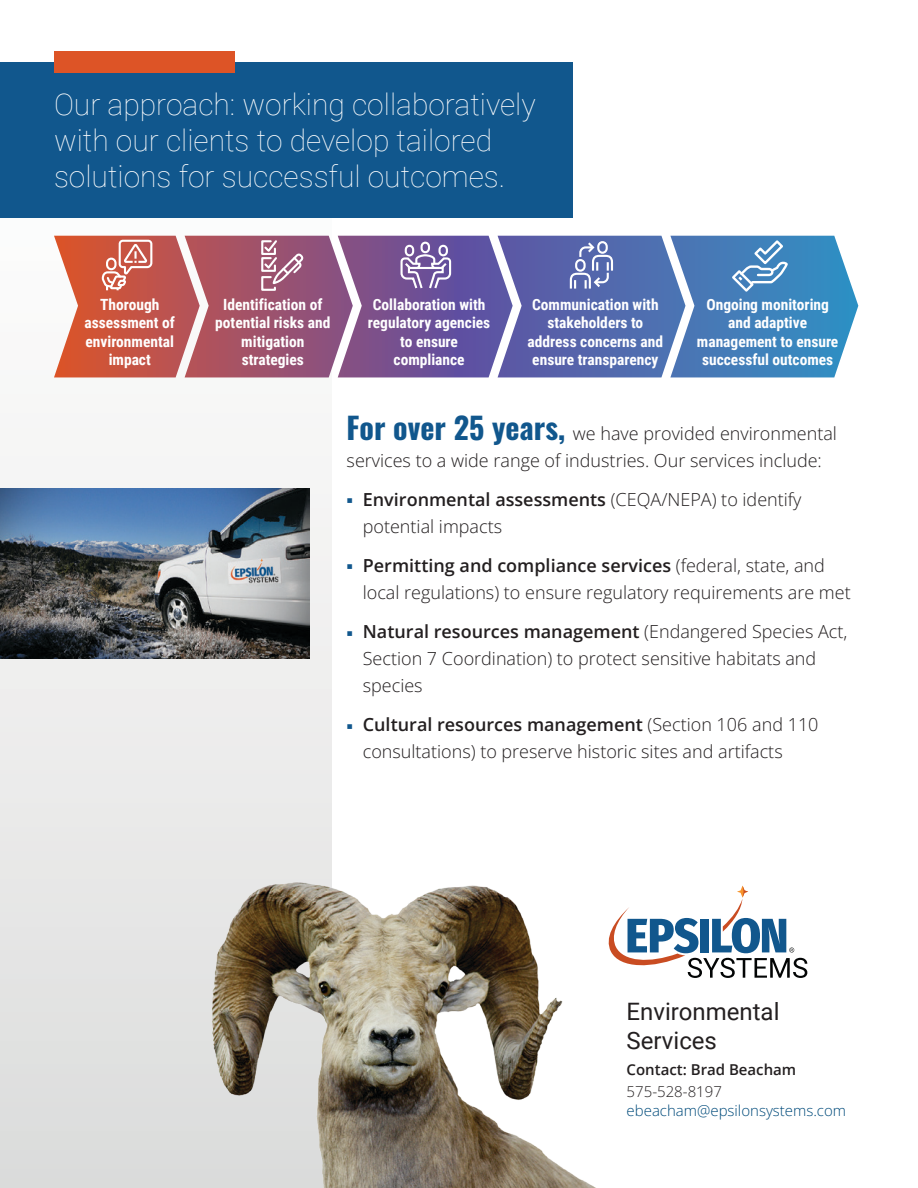
<style>
.page{position:relative;width:918px;height:1188px;background:#fff}
.page>*{position:absolute;margin:0;border:0;box-sizing:border-box;transform-origin:0 0}
.t1{font:100 30px/36px "Roboto";color:#fff}
.t2{font:24px/28.8px "Roboto";color:#231f20}
.t3{font:300 18px/27px "Open Sans";color:#231f20}
.t4{font:700 15.45px/18.6px "Roboto Condensed";color:#fff;text-align:center}
.t5{font:300 15px "Open Sans";color:#004b7b}
.t6{font:600 15px "Open Sans";color:#231f20}
.t7{font:300 15px "Open Sans";color:#231f20}
.s1{font-family:"Oswald";font-weight:700;font-size:30px;color:#11578d}
.s2{font-weight:600}
</style>
<div class="page">
<svg style="left:0;top:235px;width:331px;height:953px"></svg>
<svg style="left:609px;top:886px;width:198px;height:92px"></svg>
<div style="left:0;top:62px;width:572px;height:156px;background:#11578d"></div>
<div style="left:54px;top:51px;width:181px;height:22px;background:#dd5426"></div>
<svg style="left:54px;top:236px;width:804px;height:141px;background:#827098"></svg>
<img style="left:0;top:489px;width:310px;height:170px">
<img style="left:189px;top:867px;width:407px;height:321px">
<h1 class="t1" style="left:54px;top:85px;width:483px">Our approach: working collaboratively with our clients to develop tailored solutions for successful outcomes.</h1>
<p class="t4" style="left:85px;top:294px;width:92px">Thorough assessment of environmental impact</p>
<p class="t4" style="left:215px;top:294px;width:117px">Identification of potential risks and mitigation strategies</p>
<p class="t4" style="left:368px;top:294px;width:124px">Collaboration with regulatory agencies to ensure compliance</p>
<p class="t4" style="left:528px;top:294px;width:137px">Communication with stakeholders to address concerns and ensure transparency</p>
<p class="t4" style="left:697px;top:294px;width:143px">Ongoing monitoring and adaptive management to ensure successful outcomes</p>
<p class="t3" style="left:347px;top:419px;width:492px"><span class="s1">For over 25 years,</span> we have provided environmental services to a wide range of industries. Our services include:</p>
<p class="t3" style="left:363px;top:485px;width:440px"><span class="s2">Environmental assessments</span> (CEQA/NEPA) to identify potential impacts</p>
<p class="t3" style="left:363px;top:552px;width:489px"><span class="s2">Permitting and compliance services</span> (federal, state, and local regulations) to ensure regulatory requirements are met</p>
<p class="t3" style="left:363px;top:618px;width:486px"><span class="s2">Natural resources management</span> (Endangered Species Act,<br>Section 7 Coordination) to protect sensitive habitats and species</p>
<p class="t3" style="left:363px;top:711px;width:457px"><span class="s2">Cultural resources management</span> (Section 106 and 110 consultations) to preserve historic sites and artifacts</p>
<h2 class="t2" style="left:627px;top:996px;width:154px">Environmental<br>Services</h2>
<p class="t6" style="left:627px;top:1059px;width:171px">Contact: Brad Beacham</p>
<p class="t7" style="left:627px;top:1081px;width:97px">575-528-8197</p>
<p class="t5" style="left:627px;top:1100px;width:221px">ebeacham@epsilonsystems.com</p>
</div>
